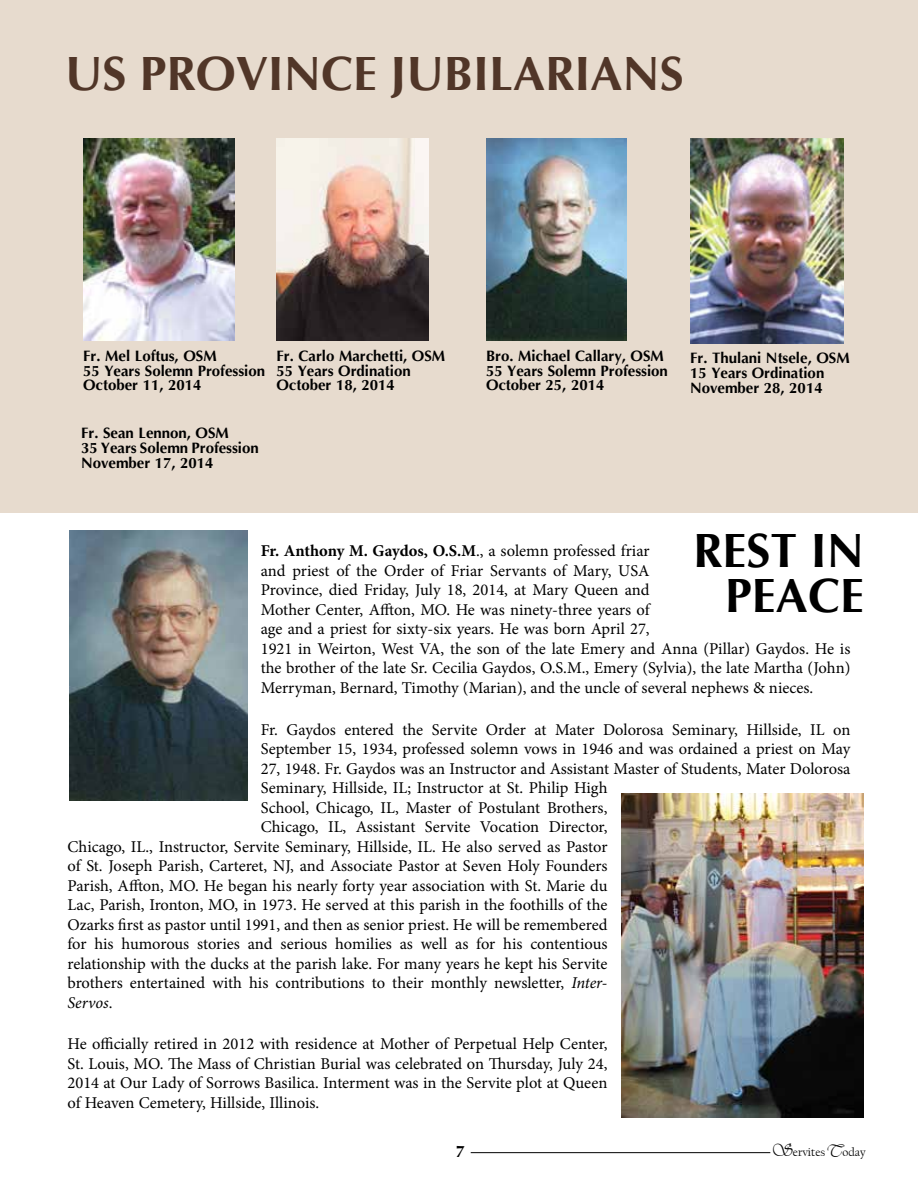
<style>
.page{position:relative;width:918px;height:1188px;background:#fff}
.page>*{position:absolute;margin:0;border:0;box-sizing:border-box;transform-origin:0 0}
.t1{font:700 48px "Optima";color:#513628}
.t2{font:700 48px/45px "Optima";color:#000;text-align:right}
.t3{font:16.5px/19.5px "Minion Pro";letter-spacing:-.005em;color:#000}
.t4{font:italic 16.5px "Minion Pro";color:#000}
.t5{font:700 16.5px "Optima";color:#000}
.t6{font:700 15px/14.9px "Optima";color:#000}
.t7{font:12px "Californian FB";color:#000}
.s1{font-weight:700}
.s2{font-style:italic}
.s3{font-style:normal}
.s4{font-family:"Vivaldii";font-size:18px}
</style>
<div class="page">
<div style="left:0;top:0;width:918px;height:513px;background:#e7dbce"></div>
<hr style="left:471px;top:1152px;width:299px;height:1px;background:#000">
<img style="left:70px;top:531px;width:177px;height:270px">
<img style="left:83px;top:138px;width:151px;height:203px">
<img style="left:276px;top:138px;width:152px;height:203px">
<img style="left:486px;top:138px;width:141px;height:203px">
<img style="left:690px;top:138px;width:153px;height:205px">
<img style="left:621px;top:794px;width:243px;height:324px">
<h1 class="t1" style="left:65px;top:43px;width:620px">US PROVINCE JUBILARIANS</h1>
<p class="t6" style="left:83px;top:348px;width:183px">Fr. Mel Loftus, OSM<br>55 Years Solemn Profession<br>October 11, 2014</p>
<p class="t6" style="left:276px;top:348px;width:170px">Fr. Carlo Marchetti, OSM<br>55 Years Ordination<br>October 18, 2014</p>
<p class="t6" style="left:486px;top:348px;width:183px">Bro. Michael Callary, OSM<br>55 Years Solemn Profession<br>October 25, 2014</p>
<p class="t6" style="left:690px;top:351px;width:161px">Fr. Thulani Ntsele, OSM<br>15 Years Ordination<br>November 28, 2014</p>
<p class="t6" style="left:81px;top:426px;width:179px">Fr. Sean Lennon, OSM<br>35 Years Solemn Profession<br>November 17, 2014</p>
<h1 class="t2" style="left:693px;top:529px;width:172px">REST IN<br>PEACE</h1>
<p class="t3" style="left:261px;top:541px;width:591px"><span class="s1">Fr. Anthony M. Gaydos, O.S.M</span>., a solemn professed friar<br>and priest of the Order of Friar Servants of Mary, USA<br>Province, died Friday, July 18, 2014, at Mary Queen and<br>Mother Center, Affton, MO. He was ninety-three years of<br>age and a priest for sixty-six years. He was born April 27,<br>1921 in Weirton, West VA, the son of the late Emery and Anna (Pillar) Gaydos. He is the brother of the late Sr. Cecilia Gaydos, O.S.M., Emery (Sylvia), the late Martha (John)<br>Merryman, Bernard, Timothy (Marian), and the uncle of several nephews &amp; nieces.</p>
<p class="t3" style="left:261px;top:720px;width:591px">Fr. Gaydos entered the Servite Order at Mater Dolorosa Seminary, Hillside, IL on</p>
<p class="t3" style="left:261px;top:739px;width:591px">September 15, 1934, professed solemn vows in 1946 and was ordained a priest on May</p>
<p class="t3" style="left:261px;top:759px;width:591px">27, 1948. Fr. Gaydos was an Instructor and Assistant Master of Students, Mater Dolorosa</p>
<p class="t3" style="left:261px;top:778px;width:348px">Seminary, Hillside, IL; Instructor at St. Philip High</p>
<p class="t3" style="left:261px;top:798px;width:348px">School, Chicago, IL, Master of Postulant Brothers,</p>
<p class="t3" style="left:261px;top:817px;width:348px">Chicago, IL, Assistant Servite Vocation Director,</p>
<p class="t3" style="left:68px;top:837px;width:541px">Chicago, IL., Instructor, Servite Seminary, Hillside, IL. He also served as Pastor</p>
<p class="t3" style="left:68px;top:856px;width:542px">of St. Joseph Parish, Carteret, NJ, and Associate Pastor at Seven Holy Founders</p>
<p class="t3" style="left:68px;top:876px;width:542px">Parish, Affton, MO. He began his nearly forty year association with St. Marie du</p>
<p class="t3" style="left:68px;top:895px;width:541px">Lac, Parish, Ironton, MO, in 1973. He served at this parish in the foothills of the</p>
<p class="t3" style="left:68px;top:915px;width:542px">Ozarks first as pastor until 1991, and then as senior priest. He will be remembered</p>
<p class="t3" style="left:68px;top:934px;width:541px">for his humorous stories and serious homilies as well as for his contentious</p>
<p class="t3" style="left:68px;top:954px;width:542px">relationship with the ducks at the parish lake. For many years he kept his Servite</p>
<p class="t3" style="left:68px;top:973px;width:542px">brothers entertained with his contributions to their monthly newsletter, <span class="s2">Inter-</span></p>
<p class="t4" style="left:68px;top:991px;width:47px">Servos<span class="s3">.</span></p>
<p class="t3" style="left:68px;top:1034px;width:542px;text-align:justify">He officially retired in 2012 with residence at Mother of Perpetual Help Center, St. Louis, MO. The Mass of Christian Burial was celebrated on Thursday, July 24, 2014 at Our Lady of Sorrows Basilica. Interment was in the Servite plot at Queen of Heaven Cemetery, Hillside, Illinois.</p>
<p class="t5" style="left:456px;top:1141px;width:11px">7</p>
<p class="t7" style="left:771px;top:1146px;width:96px"><span class="s4">S</span>ervites<span class="s4">T</span>oday</p>
</div>
